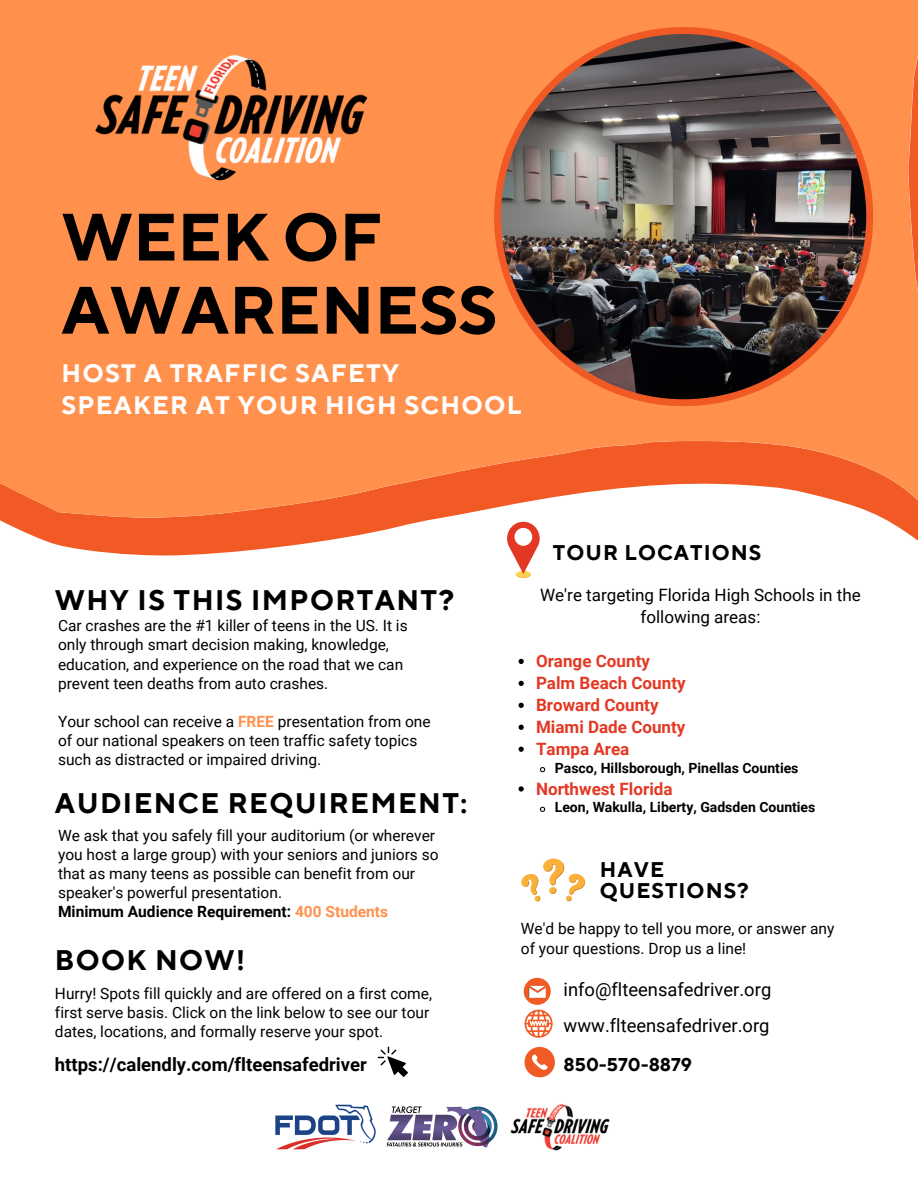
<style>
.page{position:relative;width:918px;height:1188px;background:#fff}
.page>*{position:absolute;margin:0;border:0;box-sizing:border-box;transform-origin:0 0}
.t1{font:700 66.9px/73.2px "TT Norms Pro";color:#000}
.t2{font:700 28.2px "TT Norms Pro";letter-spacing:.05em;color:#000}
.t3{font:700 25.2px "TT Norms Pro";letter-spacing:.05em;color:#fff}
.t4{font:700 21.15px/21.1px "TT Norms Pro";letter-spacing:.05em;color:#000}
.t5{font:700 18.45px "Roboto";color:#000}
.t6{font:700 18.45px "TT Norms Pro";color:#000}
.t7{font:18.3px "Roboto";color:#000}
.t8{font:700 17.1px "Roboto";color:#e33924}
.t9{font:17.1px/21.9px "Roboto";color:#000;text-align:center}
.t10{font:15.45px/19.2px "Roboto";color:#000}
.t11{font:700 15.45px "Roboto";color:#000}
.t12{font:700 14.1px "Roboto";color:#000}
.s1{font-weight:700;color:#ff914d}
.s2{color:#ff914d}
</style>
<div class="page">
<svg style="left:36px;top:537px;width:882px;height:41px"></svg>
<svg style="left:0;top:0;width:918px;height:537px;background:#fd9153"></svg>
<img style="left:494px;top:27px;width:379px;height:379px">
<svg style="left:524px;top:978px;width:29px;height:60px"></svg>
<img style="left:70px;top:28px;width:323px;height:175px">
<svg style="left:525px;top:1047px;width:30px;height:30px"></svg>
<svg style="left:378px;top:1047px;width:30px;height:30px"></svg>
<img style="left:275px;top:1104px;width:101px;height:46px">
<img style="left:386px;top:1106px;width:112px;height:42px">
<img style="left:510px;top:1104px;width:100px;height:47px">
<svg style="left:521px;top:858px;width:65px;height:44px"></svg>
<svg style="left:516px;top:572px;width:15px;height:6px"></svg>
<div style="left:516px;top:571px;width:15px;height:6px;background:#fcd24f;border-radius:50%"></div>
<svg style="left:507px;top:522px;width:33px;height:52px"></svg>
<div style="left:515px;top:528px;width:17px;height:18px;background:#fff;border-radius:50%"></div>
<svg style="left:519px;top:659px;width:5px;height:5px"></svg>
<svg style="left:519px;top:681px;width:5px;height:5px"></svg>
<svg style="left:519px;top:703px;width:5px;height:5px"></svg>
<svg style="left:519px;top:725px;width:5px;height:5px"></svg>
<svg style="left:519px;top:747px;width:5px;height:5px"></svg>
<svg style="left:540px;top:767px;width:6px;height:6px"></svg>
<svg style="left:519px;top:786px;width:5px;height:6px"></svg>
<svg style="left:540px;top:806px;width:6px;height:6px"></svg>
<p class="t1" style="left:61px;top:203px;width:437px">WEEK OF<br>AWARENESS</p>
<p class="t3" style="left:61px;top:358px;width:339px">HOST A TRAFFIC SAFETY</p>
<p class="t3" style="left:61px;top:391px;width:462px">SPEAKER AT YOUR HIGH SCHOOL</p>
<p class="t2" style="left:55px;top:584px;width:401px">WHY IS THIS IMPORTANT?</p>
<p class="t10" style="left:58px;top:616px;width:351px">Car crashes are the #1 killer of teens in the US. It is only through smart decision making, knowledge, education, and experience on the road that we can prevent teen deaths from auto crashes.</p>
<p class="t10" style="left:58px;top:712px;width:374px">Your school can receive a <span class="s1">FREE</span> presentation from one of our national speakers on teen traffic safety topics such as distracted or impaired driving.</p>
<p class="t2" style="left:55px;top:787px;width:414px">AUDIENCE REQUIREMENT:</p>
<p class="t4" style="left:553px;top:543px;width:210px">TOUR LOCATIONS</p>
<p class="t9" style="left:540px;top:585px;width:322px">We're targeting Florida High Schools in the following areas:</p>
<p class="t8" style="left:536px;top:651px;width:115px">Orange County</p>
<p class="t8" style="left:536px;top:673px;width:151px">Palm Beach County</p>
<p class="t8" style="left:536px;top:695px;width:124px">Broward County</p>
<p class="t8" style="left:536px;top:717px;width:151px">Miami Dade County</p>
<p class="t8" style="left:536px;top:739px;width:95px">Tampa Area</p>
<p class="t12" style="left:555px;top:760px;width:245px">Pasco, Hillsborough, Pinellas Counties</p>
<p class="t8" style="left:536px;top:779px;width:138px">Northwest Florida</p>
<p class="t12" style="left:555px;top:799px;width:262px">Leon, Wakulla, Liberty, Gadsden Counties</p>
<p class="t10" style="left:58px;top:826px;width:382px">We ask that you safely fill your auditorium (or wherever you host a large group) with your seniors and juniors so that as many teens as possible can benefit from our speaker's powerful presentation.</p>
<p class="t11" style="left:58px;top:903px;width:332px">Minimum Audience Requirement: <span class="s2">400 Students</span></p>
<p class="t2" style="left:55px;top:944px;width:192px">BOOK NOW!</p>
<p class="t10" style="left:55px;top:984px;width:379px">Hurry! Spots fill quickly and are offered on a first come, first serve basis. Click on the link below to see our tour dates, locations, and formally reserve your spot.</p>
<p class="t5" style="left:55px;top:1054px;width:313px">https://calendly.com/flteensafedriver</p>
<p class="t4" style="left:600px;top:859px;width:150px">HAVE<br>QUESTIONS?</p>
<p class="t10" style="left:521px;top:918px;width:315px;line-height:20.1px">We'd be happy to tell you more, or answer any of your questions. Drop us a line!</p>
<p class="t7" style="left:564px;top:979px;width:209px">info@flteensafedriver.org</p>
<p class="t7" style="left:564px;top:1015px;width:207px">www.flteensafedriver.org</p>
<p class="t6" style="left:564px;top:1054px;width:130px">850-570-8879</p>
</div>
